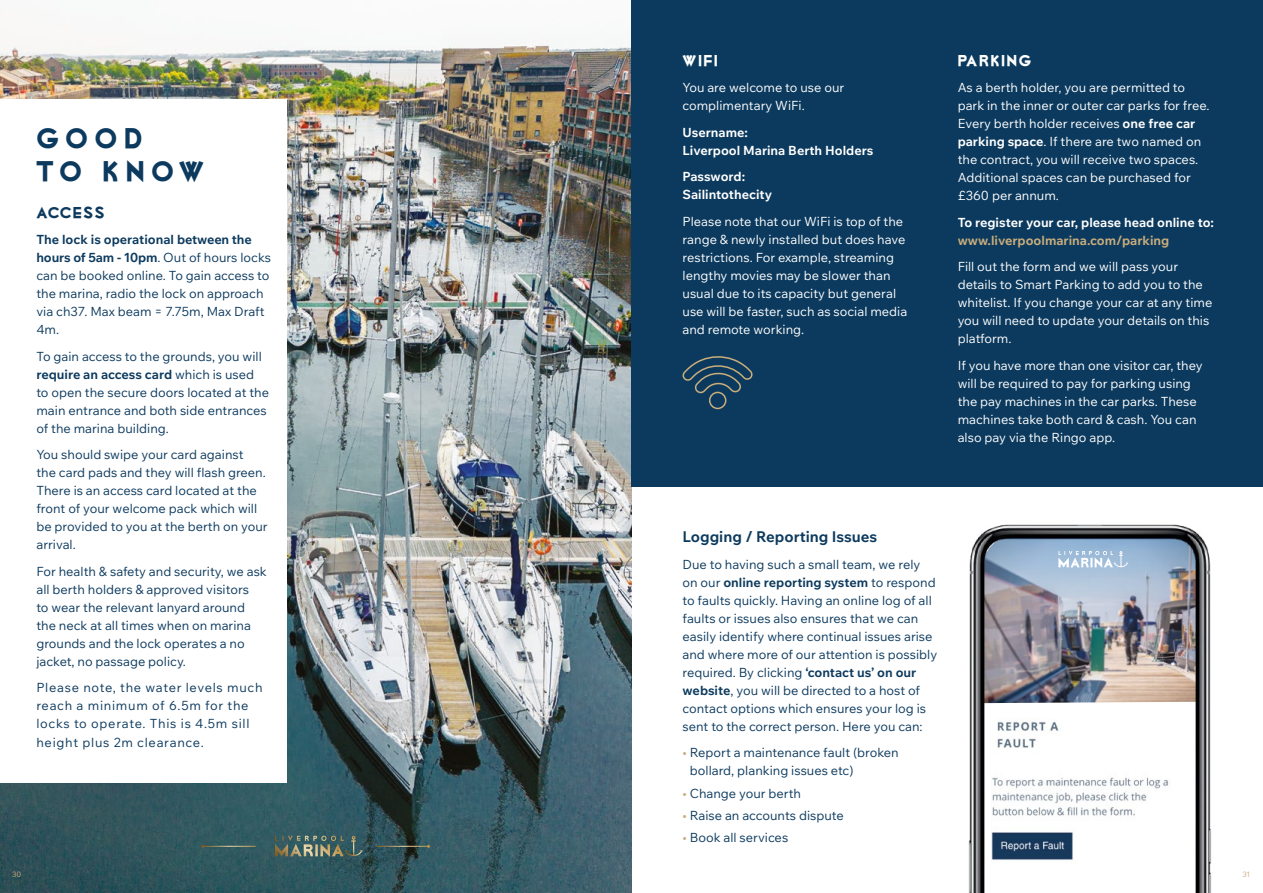
<style>
.page{position:relative;width:1263px;height:893px;background:#fff}
.page>*{position:absolute;margin:0;border:0;box-sizing:border-box;transform-origin:0 0}
.t1{font:27.15px/33px "Lionel Classic";letter-spacing:.2em;color:#0c3a5e}
.t2{font:700 15px "Wix Madefor Text";color:#0c3a5e}
.t3{font:15px "Lionel Classic";letter-spacing:.055em;color:#fff}
.t4{font:15px "Lionel Classic";letter-spacing:.055em;color:#0c3a5e}
.t5{font:12.75px/18px "Wix Madefor Text";color:#0c3a5e}
.t6{font:12.75px/18px "Wix Madefor Text";color:#fff}
.t7{font:12.75px/18px "Wix Madefor Text";letter-spacing:.055em;color:#0c3a5e}
.t8{font:700 12.75px/18px "Wix Madefor Text";color:#fff}
.t9{font:700 12.75px "Wix Madefor Text";color:#caae7c}
.t10{font:7.5px "Wix Madefor Text";color:#caae7c}
.s1{font-weight:700}
.s2{color:#caae7c}
</style>
<div class="page">
<img style="left:0;top:45px;width:631px;height:848px">
<div style="left:631px;top:0;width:632px;height:486px;background:#0c3a5e"></div>
<img style="left:968px;top:524px;width:244px;height:369px">
<img style="left:981px;top:533px;width:218px;height:360px">
<div style="left:0;top:99px;width:287px;height:683px;background:#fff"></div>
<svg style="left:275px;top:836px;width:88px;height:21px;background:#5b6f65"></svg>
<hr style="left:203px;top:846px;width:53px;height:1px;background:#fff">
<hr style="left:376px;top:846px;width:52px;height:1px;background:#fff">
<div style="left:709px;top:392px;width:17px;height:17px;border:2px solid #caae7c;border-radius:50%"></div>
<svg style="left:682px;top:356px;width:71px;height:39px"></svg>
<h1 class="t1" style="left:36px;top:124px;width:171px">GOOD<br>TO KNOW</h1>
<p class="t4" style="left:36px;top:205px;width:70px">ACCESS</p>
<p class="t5" style="left:36px;top:230px;width:236px"><span class="s1">The lock is operational between the hours of 5am - 10pm</span>. Out of hours locks can be booked online. To gain access to the marina, radio the lock on approach via ch37. Max beam = 7.75m, Max Draft<br>4m.</p>
<p class="t5" style="left:36px;top:347px;width:234px">To gain access to the grounds, you will <span class="s1">require an access card</span> which is used to open the secure doors located at the main entrance and both side entrances of the marina building.</p>
<p class="t5" style="left:36px;top:445px;width:233px">You should swipe your card against<br>the card pads and they will flash green.<br>There is an access card located at the front of your welcome pack which will be provided to you at the berth on your arrival.</p>
<p class="t5" style="left:36px;top:562px;width:232px">For health &amp; safety and security, we ask all berth holders &amp; approved visitors<br>to wear the relevant lanyard around the neck at all times when on marina grounds and the lock operates a no jacket, no passage policy.</p>
<p class="t7" style="left:36px;top:678px;width:228px">Please note, the water levels much reach a minimum of 6.5m for the locks to operate. This is 4.5m sill height plus 2m clearance.</p>
<p class="t3" style="left:682px;top:53px;width:37px">WIFI</p>
<p class="t6" style="left:682px;top:78px;width:163px">You are welcome to use our complimentary WiFi.</p>
<p class="t8" style="left:682px;top:122px;width:192px">Username:<br>Liverpool Marina Berth Holders</p>
<p class="t8" style="left:682px;top:167px;width:91px">Password:<br>Sailintothecity</p>
<p class="t6" style="left:682px;top:212px;width:226px">Please note that our WiFi is top of the range &amp; newly installed but does have restrictions. For example, streaming lengthy movies may be slower than usual due to its capacity but general use will be faster, such as social media and remote working.</p>
<p class="t3" style="left:958px;top:53px;width:75px">PARKING</p>
<p class="t6" style="left:958px;top:78px;width:253px">As a berth holder, you are permitted to park in the inner or outer car parks for free.<br>Every berth holder receives <span class="s1">one free car parking space</span>. If there are two named on the contract, you will receive two spaces.<br>Additional spaces can be purchased for £360 per annum.</p>
<p class="t8" style="left:958px;top:212px;width:258px">To register your car, please head online to:</p>
<p class="t9" style="left:958px;top:230px;width:213px">www.liverpoolmarina.com/parking</p>
<p class="t6" style="left:958px;top:257px;width:256px">Fill out the form and we will pass your details to Smart Parking to add you to the whitelist. If you change your car at any time you will need to update your details on this platform.</p>
<p class="t6" style="left:958px;top:356px;width:247px">If you have more than one visitor car, they will be required to pay for parking using the pay machines in the car parks. These machines take both card &amp; cash. You can also pay via the Ringo app.</p>
<p class="t2" style="left:682px;top:525px;width:196px">Logging / Reporting Issues</p>
<p class="t5" style="left:682px;top:554px;width:256px">Due to having such a small team, we rely on our <span class="s1">online reporting system</span> to respond to faults quickly. Having an online log of all faults or issues also ensures that we can easily identify where continual issues arise and where more of our attention is possibly required. By clicking <span class="s1">‘contact us’ on our website</span>, you will be directed to a host of contact options which ensures your log is sent to the correct person. Here you can:</p>
<p class="t5" style="left:690px;top:743px;width:210px;text-indent:-7px"><span class="s2">•</span> Report a maintenance fault (broken bollard, planking issues etc)</p>
<p class="t5" style="left:682px;top:783px;width:120px"><span class="s2">•</span> Change your berth</p>
<p class="t5" style="left:682px;top:805px;width:163px"><span class="s2">•</span> Raise an accounts dispute</p>
<p class="t5" style="left:682px;top:828px;width:107px"><span class="s2">•</span> Book all services</p>
<p class="t10" style="left:12px;top:869px;width:11px">30</p>
<p class="t10" style="left:1242px;top:869px;width:9px">31</p>
</div>
